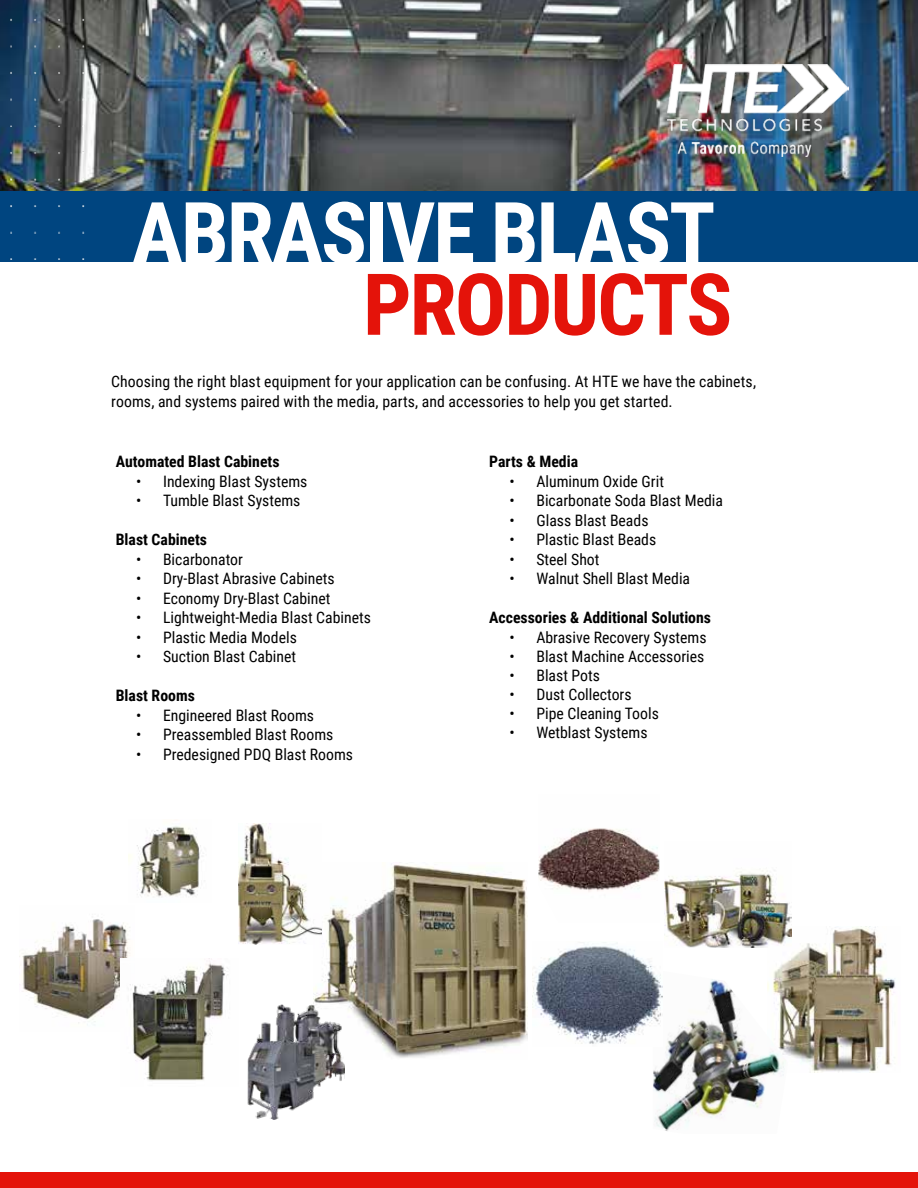
<style>
.page{position:relative;width:918px;height:1188px;background:#fff}
.page>*{position:absolute;margin:0;border:0;box-sizing:border-box;transform-origin:0 0}
.t1{font:700 85.5px "Roboto Condensed";letter-spacing:-.025em;color:#fff}
.t2{font:700 85.5px "Roboto Condensed";letter-spacing:-.025em;color:#e4130a}
.t3{font:15.75px/19.5px "Roboto Condensed";color:#000}
.t4{font:700 15.75px "Roboto Condensed";color:#000}
</style>
<div class="page">
<img style="left:775px;top:926px;width:120px;height:146px">
<img style="left:664px;top:870px;width:128px;height:78px">
<img style="left:653px;top:971px;width:135px;height:160px">
<img style="left:314px;top:863px;width:214px;height:195px">
<img style="left:238px;top:824px;width:83px;height:121px">
<img style="left:538px;top:828px;width:121px;height:64px">
<img style="left:19px;top:919px;width:111px;height:106px">
<img style="left:120px;top:959px;width:108px;height:122px">
<img style="left:248px;top:1003px;width:97px;height:117px">
<img style="left:532px;top:942px;width:131px;height:104px">
<img style="left:129px;top:826px;width:72px;height:71px">
<img style="left:95px;top:0;width:823px;height:191px">
<div style="left:0;top:191px;width:918px;height:71px;background:#004580"></div>
<img style="left:0;top:0;width:95px;height:259px">
<div style="left:0;top:1172px;width:918px;height:16px;background:#e4130a"></div>
<img style="left:668px;top:65px;width:180px;height:91px">
<h1 class="t1" style="left:132px;top:173px;width:585px">ABRASIVE BLAST</h1>
<h1 class="t2" style="left:363px;top:244px;width:371px">PRODUCTS</h1>
<p class="t3" style="left:111px;top:371px;width:646px">Choosing the right blast equipment for your application can be confusing. At HTE we have the cabinets, rooms, and systems paired with the media, parts, and accessories to help you get started.</p>
<p class="t4" style="left:116px;top:451px;width:165px">Automated Blast Cabinets</p>
<p class="t3" style="left:136px;top:471px;width:173px">• Indexing Blast Systems</p>
<p class="t3" style="left:136px;top:490px;width:166px">• Tumble Blast Systems</p>
<p class="t4" style="left:116px;top:529px;width:93px">Blast Cabinets</p>
<p class="t3" style="left:136px;top:549px;width:108px">• Bicarbonator</p>
<p class="t3" style="left:136px;top:568px;width:200px">• Dry-Blast Abrasive Cabinets</p>
<p class="t3" style="left:136px;top:588px;width:196px">• Economy Dry-Blast Cabinet</p>
<p class="t3" style="left:136px;top:607px;width:236px">• Lightweight-Media Blast Cabinets</p>
<p class="t3" style="left:136px;top:627px;width:162px">• Plastic Media Models</p>
<p class="t3" style="left:136px;top:646px;width:162px">• Suction Blast Cabinet</p>
<p class="t4" style="left:116px;top:685px;width:81px">Blast Rooms</p>
<p class="t3" style="left:136px;top:705px;width:179px">• Engineered Blast Rooms</p>
<p class="t3" style="left:136px;top:724px;width:199px">• Preassembled Blast Rooms</p>
<p class="t3" style="left:136px;top:744px;width:219px">• Predesigned PDQ Blast Rooms</p>
<p class="t4" style="left:489px;top:451px;width:90px">Parts &amp; Media</p>
<p class="t3" style="left:509px;top:471px;width:156px">• Aluminum Oxide Grit</p>
<p class="t3" style="left:509px;top:490px;width:215px">• Bicarbonate Soda Blast Media</p>
<p class="t3" style="left:509px;top:510px;width:141px">• Glass Blast Beads</p>
<p class="t3" style="left:509px;top:529px;width:148px">• Plastic Blast Beads</p>
<p class="t3" style="left:509px;top:549px;width:92px">• Steel Shot</p>
<p class="t3" style="left:509px;top:568px;width:182px">• Walnut Shell Blast Media</p>
<p class="t4" style="left:489px;top:607px;width:223px">Accessories &amp; Additional Solutions</p>
<p class="t3" style="left:509px;top:627px;width:199px">• Abrasive Recovery Systems</p>
<p class="t3" style="left:509px;top:646px;width:196px">• Blast Machine Accessories</p>
<p class="t3" style="left:509px;top:665px;width:92px">• Blast Pots</p>
<p class="t3" style="left:509px;top:684px;width:124px">• Dust Collectors</p>
<p class="t3" style="left:509px;top:703px;width:151px">• Pipe Cleaning Tools</p>
<p class="t3" style="left:509px;top:722px;width:140px">• Wetblast Systems</p>
</div>
